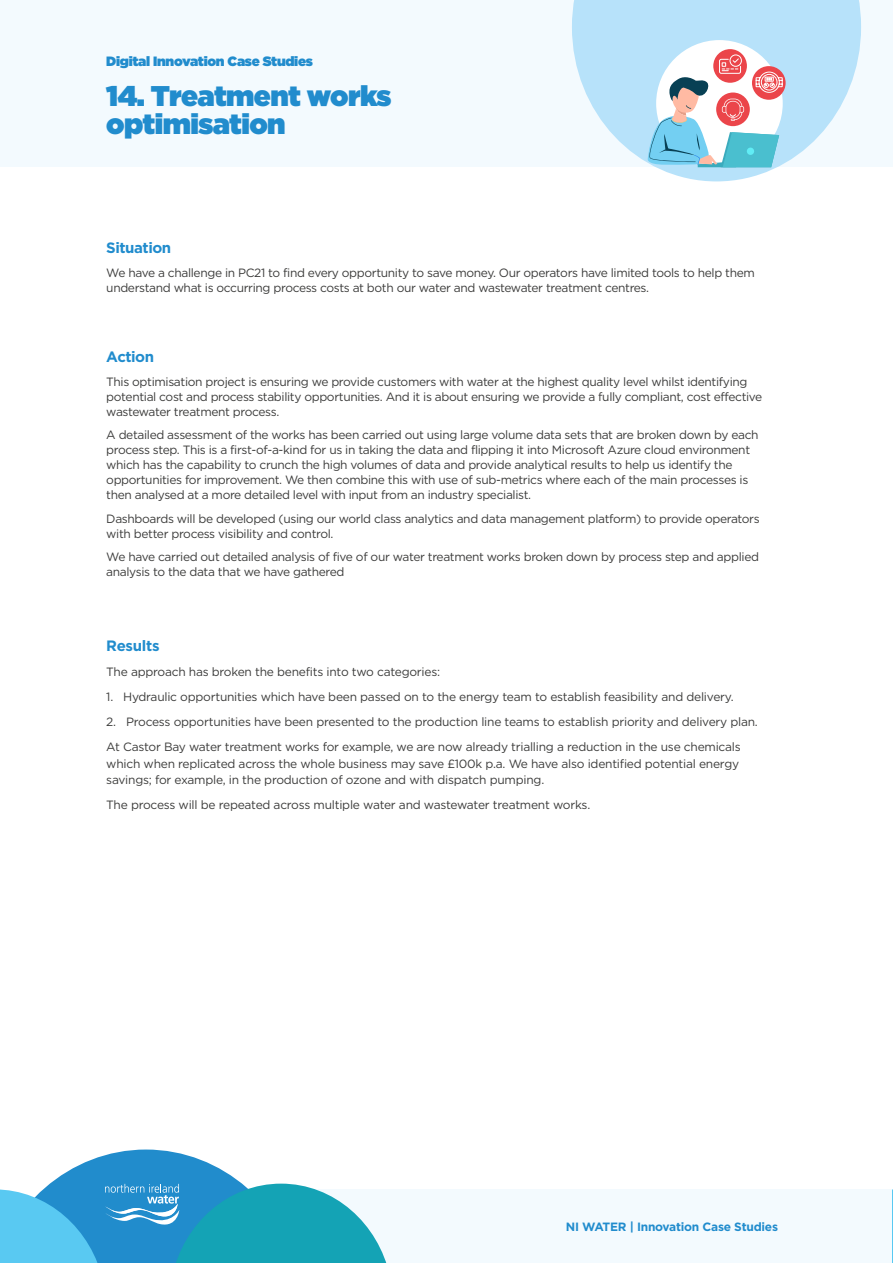
<style>
.page{position:relative;width:893px;height:1263px;background:#fff}
.page>*{position:absolute;margin:0;border:0;box-sizing:border-box;transform-origin:0 0}
.t1{font:28.5px/28.5px "Gotham Ultra";letter-spacing:-.02em;color:#218ccd}
.t2{font:700 15px "Gotham";letter-spacing:-.03em;color:#218ccd}
.t3{font:13.5px "Gotham Ultra";letter-spacing:-.02em;color:#218ccd}
.t4{font:12px/15px "Gotham";letter-spacing:-.03em;color:#3c3c3b}
.t5{font:700 12px "Gotham";letter-spacing:-.02em;color:#218ccd}
</style>
<div class="page">
<div style="left:0;top:0;width:893px;height:167px;background:#f3fafe"></div>
<svg style="left:572px;top:0;width:289px;height:181px;fill:#b7e2fa"></svg>
<div style="left:656px;top:40px;width:127px;height:127px;background:#fff;border-radius:50%"></div>
<svg style="left:713px;top:49px;width:34px;height:34px"></svg>
<svg style="left:752px;top:66px;width:34px;height:34px"></svg>
<svg style="left:647px;top:55px;width:136px;height:112px"></svg>
<div style="left:45px;top:1189px;width:847px;height:74px;background:#f3fafe"></div>
<svg style="left:0;top:1149px;width:387px;height:114px"></svg>
<svg style="left:892px;top:1189px;width:1px;height:74px"></svg>
<p class="t3" style="left:106px;top:54px;width:208px">Digital Innovation Case Studies</p>
<h1 class="t1" style="left:106px;top:81px;width:287px">14. Treatment works optimisation</h1>
<p class="t2" style="left:106px;top:239px;width:66px">Situation</p>
<p class="t4" style="left:106px;top:265px;width:650px">We have a challenge in PC21 to find every opportunity to save money. Our operators have limited tools to help them understand what is occurring process costs at both our water and wastewater treatment centres.</p>
<p class="t2" style="left:106px;top:348px;width:49px">Action</p>
<p class="t4" style="left:106px;top:374px;width:658px">This optimisation project is ensuring we provide customers with water at the highest quality level whilst identifying potential cost and process stability opportunities. And it is about ensuring we provide a fully compliant, cost effective wastewater treatment process.</p>
<p class="t4" style="left:106px;top:427px;width:654px">A detailed assessment of the works has been carried out using large volume data sets that are broken down by each process step. This is a first-of-a-kind for us in taking the data and flipping it into Microsoft Azure cloud environment which has the capability to crunch the high volumes of data and provide analytical results to help us identify the opportunities for improvement. We then combine this with use of sub-metrics where each of the main processes is then analysed at a more detailed level with input from an industry specialist.</p>
<p class="t4" style="left:106px;top:511px;width:655px">Dashboards will be developed (using our world class analytics and data management platform) to provide operators with better process visibility and control.</p>
<p class="t4" style="left:106px;top:549px;width:654px">We have carried out detailed analysis of five of our water treatment works broken down by process step and applied analysis to the data that we have gathered</p>
<p class="t2" style="left:106px;top:637px;width:55px">Results</p>
<p class="t4" style="left:106px;top:664px;width:335px">The approach has broken the benefits into two categories:</p>
<p class="t4" style="left:106px;top:689px;width:629px">1. Hydraulic opportunities which have been passed on to the energy team to establish feasibility and delivery.</p>
<p class="t4" style="left:106px;top:709px;width:653px;line-height:25px">2. Process opportunities have been presented to the production line teams to establish priority and delivery plan.<br>At Castor Bay water treatment works for example, we are now already trialling a reduction in the use chemicals</p>
<p class="t4" style="left:106px;top:755px;width:634px;line-height:16.5px">which when replicated across the whole business may save £100k p.a. We have also identified potential energy savings; for example, in the production of ozone and with dispatch pumping.</p>
<p class="t4" style="left:106px;top:797px;width:485px">The process will be repeated across multiple water and wastewater treatment works.</p>
<p class="t5" style="left:566px;top:1219px;width:214px">NI WATER | Innovation Case Studies</p>
</div>
